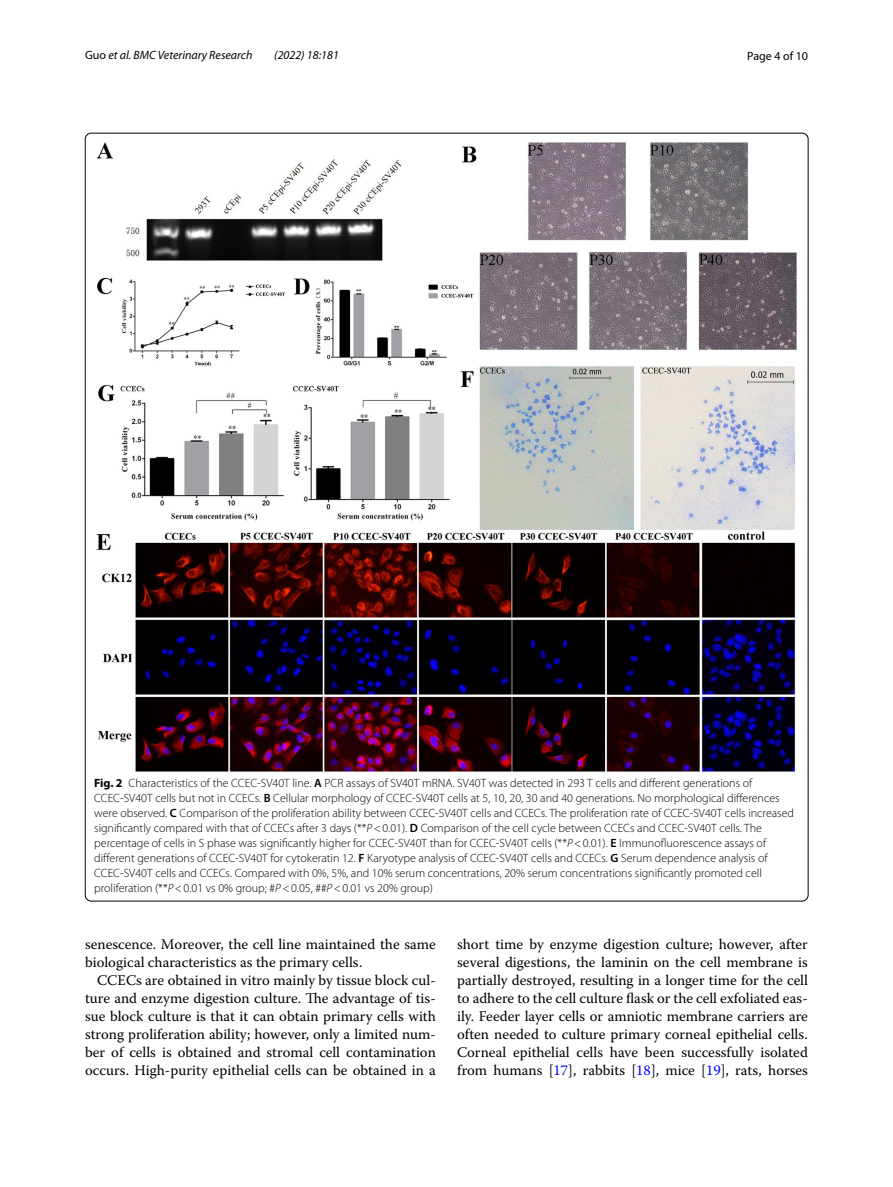
<style>
.page{position:relative;width:893px;height:1187px;background:#fff}
.page>*{position:absolute;margin:0;border:0;box-sizing:border-box;transform-origin:0 0}
.t1{font:14.7px/18px "Warnock Pro";color:#000;text-align:justify}
.t2{font:300 12px/15px "Myriad Pro";color:#000}
.t3{font:italic 12px "Myriad Pro";color:#000}
.t4{font:12px "Myriad Pro";color:#000}
.s1{font-style:normal}
.s2{font-weight:700}
.s3{font-weight:600}
.s4{font-style:italic}
.s5{color:#00f}
</style>
<div class="page">
<img style="left:96px;top:142px;width:701px;height:629px">
<p class="t3" style="left:85px;top:48px;width:169px"><span class="s1">Guo</span> et al. BMC Veterinary Research</p>
<p class="t3" style="left:274px;top:48px;width:66px">(2022) 18:181</p>
<p class="t4" style="left:747px;top:48px;width:62px">Page 4 of 10</p>
<p class="t2" style="left:94px;top:775px;width:701px"><span class="s2">Fig. 2</span> Characteristics of the CCEC-SV40T line. <span class="s3">A</span> PCR assays of SV40T mRNA. SV40T was detected in 293 T cells and different generations of CCEC-SV40T cells but not in CCECs. <span class="s3">B</span> Cellular morphology of CCEC-SV40T cells at 5, 10, 20, 30 and 40 generations. No morphological differences were observed. <span class="s3">C</span> Comparison of the proliferation ability between CCEC-SV40T cells and CCECs. The proliferation rate of CCEC-SV40T cells increased significantly compared with that of CCECs after 3 days (**<span class="s4">P</span>&lt;0.01). <span class="s3">D</span> Comparison of the cell cycle between CCECs and CCEC-SV40T cells. The percentage of cells in S phase was significantly higher for CCEC-SV40T than for CCEC-SV40T cells (**<span class="s4">P</span>&lt;0.01). <span class="s3">E</span> Immunofluorescence assays of different generations of CCEC-SV40T for cytokeratin 12. <span class="s3">F</span> Karyotype analysis of CCEC-SV40T cells and CCECs. <span class="s3">G</span> Serum dependence analysis of CCEC-SV40T cells and CCECs. Compared with 0%, 5%, and 10% serum concentrations, 20% serum concentrations significantly promoted cell proliferation (**<span class="s4">P</span>&lt;0.01 vs 0% group; #<span class="s4">P</span>&lt;0.05, ##<span class="s4">P</span>&lt;0.01 vs 20% group)</p>
<p class="t1" style="left:85px;top:935px;width:352px">senescence. Moreover, the cell line maintained the same biological characteristics as the primary cells.</p>
<p class="t1" style="left:85px;top:971px;width:352px;text-indent:12px">CCECs are obtained in vitro mainly by tissue block cul&shy;ture and enzyme digestion culture. The advantage of tis&shy;sue block culture is that it can obtain primary cells with strong proliferation ability; however, only a limited num&shy;ber of cells is obtained and stromal cell contamination occurs. High-purity epithelial cells can be obtained in a</p>
<p class="t1" style="left:457px;top:935px;width:352px">short time by enzyme digestion culture; however, after several digestions, the laminin on the cell membrane is partially destroyed, resulting in a longer time for the cell to adhere to the cell culture flask or the cell exfoliated eas&shy;ily. Feeder layer cells or amniotic membrane carriers are often needed to culture primary corneal epithelial cells.<br>Corneal epithelial cells have been successfully isolated from humans [<span class="s5">17</span>], rabbits [<span class="s5">18</span>], mice [<span class="s5">19</span>], rats, horses</p>
</div>
